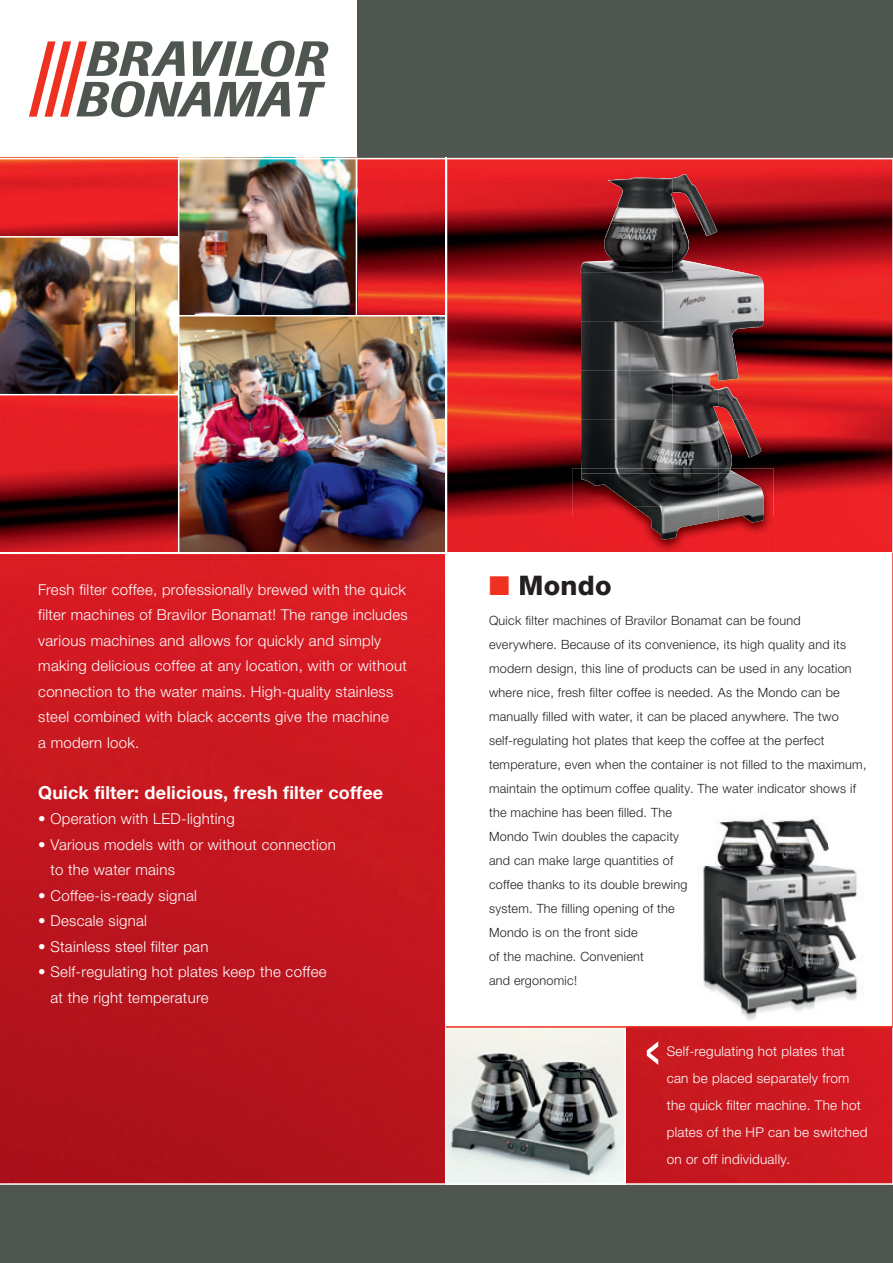
<style>
.page{position:relative;width:893px;height:1263px;background:#fff}
.page>*{position:absolute;margin:0;border:0;box-sizing:border-box;transform-origin:0 0}
.t1{font:800 27px "Helvetica Neue LTW1 G";letter-spacing:.01em;color:#231f20}
.t2{font:700 18px "Helvetica Neue LTW1 G";letter-spacing:.01em;color:#fff}
.t3{font:300 15px/25.5px "Helvetica Neue LTW1 G";letter-spacing:.02em;color:#fff}
.t4{font:300 13.5px/27px "Helvetica Neue LTW1 G";letter-spacing:.02em;color:#fff}
.t5{font:300 12.75px/24px "Helvetica Neue LTW1 G";letter-spacing:.02em;color:#231f20}
.s1{color:#ef3122}
</style>
<div class="page">
<div style="left:357px;top:0;width:536px;height:158px;background:#4f5650"></div>
<img style="left:0;top:159px;width:314px;height:78px">
<img style="left:314px;top:159px;width:316px;height:203px">
<img style="left:630px;top:159px;width:262px;height:101px">
<img style="left:718px;top:260px;width:174px;height:256px">
<img style="left:0;top:395px;width:209px;height:788px">
<img style="left:447px;top:362px;width:134px;height:154px">
<img style="left:209px;top:516px;width:264px;height:667px">
<div style="left:473px;top:516px;width:99px;height:36px;background:#e51f25"></div>
<div style="left:773px;top:516px;width:119px;height:36px;background:#ee2126"></div>
<img style="left:626px;top:1028px;width:266px;height:155px">
<svg style="left:29px;top:41px;width:299px;height:76px"></svg>
<div style="left:0;top:1184px;width:893px;height:79px;background:#4f5650"></div>
<div style="left:446px;top:552px;width:447px;height:474px;background:#fff"></div>
<img style="left:179px;top:316px;width:267px;height:236px">
<img style="left:179px;top:159px;width:1px;height:236px">
<img style="left:180px;top:237px;width:176px;height:78px">
<img style="left:0;top:238px;width:178px;height:156px">
<hr style="left:0;top:236px;width:179px;height:2px;background:#fff">
<hr style="left:178px;top:158px;width:1px;height:394px;background:#fff">
<hr style="left:356px;top:158px;width:1px;height:158px;background:#fff">
<hr style="left:179px;top:315px;width:267px;height:1px;background:#fff">
<hr style="left:0;top:552px;width:893px;height:2px;background:#fff">
<hr style="left:892px;top:552px;width:1px;height:474px;background:#ef3122">
<hr style="left:446px;top:158px;width:1px;height:1026px;background:#fff">
<img style="left:572px;top:468px;width:201px;height:84px">
<img style="left:608px;top:178px;width:64px;height:45px">
<img style="left:672px;top:174px;width:46px;height:294px">
<img style="left:581px;top:223px;width:91px;height:245px">
<img style="left:718px;top:267px;width:46px;height:152px">
<img style="left:718px;top:419px;width:43px;height:49px">
<img style="left:581px;top:468px;width:137px;height:39px">
<img style="left:718px;top:468px;width:45px;height:6px">
<img style="left:718px;top:474px;width:46px;height:49px">
<img style="left:634px;top:507px;width:84px;height:33px">
<img style="left:446px;top:1028px;width:178px;height:155px">
<img style="left:703px;top:818px;width:161px;height:202px">
<hr style="left:0;top:1183px;width:893px;height:2px;background:#fff">
<hr style="left:446px;top:1026px;width:447px;height:2px;background:#ef3122">
<svg style="left:647px;top:1041px;width:11px;height:24px"></svg>
<p class="t3" style="left:38px;top:577px;width:371px">Fresh filter coffee, professionally brewed with the quick filter machines of Bravilor Bonamat! The range includes various machines and allows for quickly and simply making delicious coffee at any location, with or without connection to the water mains. High-quality stainless steel combined with black accents give the machine<br>a modern look.</p>
<h2 class="t2" style="left:38px;top:781px;width:346px">Quick filter: delicious, fresh filter coffee</h2>
<p class="t3" style="left:38px;top:806px;width:198px">• Operation with LED-lighting</p>
<p class="t3" style="left:51px;top:832px;width:287px;text-indent:-12px">• Various models with or without connection to the water mains</p>
<p class="t3" style="left:38px;top:883px;width:160px">• Coffee-is-ready signal</p>
<p class="t3" style="left:38px;top:908px;width:110px">• Descale signal</p>
<p class="t3" style="left:38px;top:934px;width:172px">• Stainless steel filter pan</p>
<p class="t3" style="left:51px;top:959px;width:278px;text-indent:-12px">• Self-regulating hot plates keep the coffee at the right temperature</p>
<h1 class="t1" style="left:489px;top:569px;width:124px"><span class="s1">■</span> Mondo</h1>
<p class="t5" style="left:489px;top:608px;width:379px">Quick filter machines of Bravilor Bonamat can be found everywhere. Because of its convenience, its high quality and its modern design, this line of products can be used in any location where nice, fresh filter coffee is needed. As the Mondo can be manually filled with water, it can be placed anywhere. The two self-regulating hot plates that keep the coffee at the perfect temperature, even when the container is not filled to the maximum, maintain the optimum coffee quality. The water indicator shows if the machine has been filled. The<br>Mondo Twin doubles the capacity<br>and can make large quantities of<br>coffee thanks to its double brewing<br>system. The filling opening of the<br>Mondo is on the front side<br>of the machine. Convenient<br>and ergonomic!</p>
<p class="t4" style="left:667px;top:1038px;width:202px">Self-regulating hot plates that can be placed separately from the quick filter machine. The hot plates of the HP can be switched on or off individually.</p>
</div>
